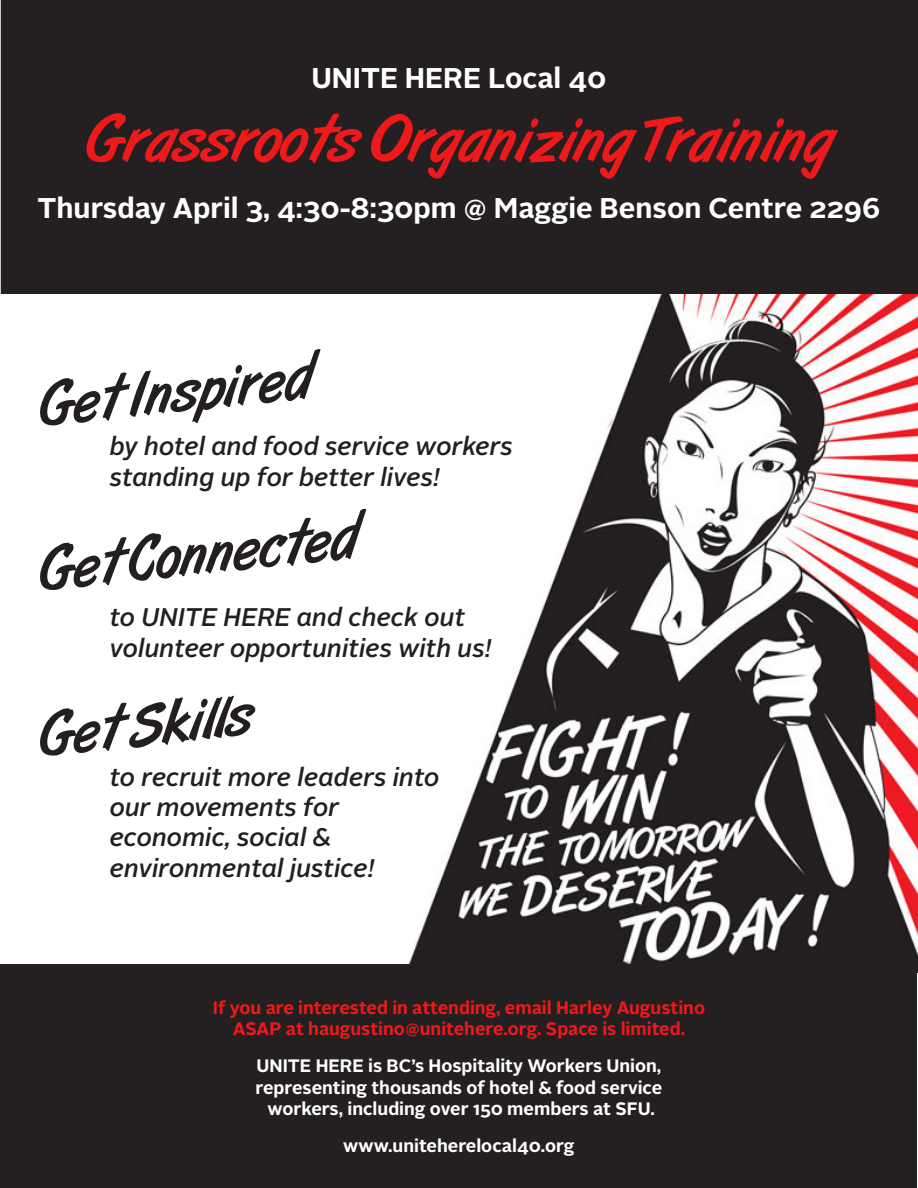
<style>
.page{position:relative;width:918px;height:1188px;background:#fff}
.page>*{position:absolute;margin:0;border:0;box-sizing:border-box;transform-origin:0 0}
.t1{font:64.5px "Art Brush";color:#ee191b}
.t2{font:60px "Art Brush";color:#231f20}
.t3{font:700 28.5px "Alright Sans";color:#fff}
.t4{font:italic 500 25.5px/30.6px "Alright Sans";color:#231f20}
.t5{font:700 18px "Alright Sans";color:#fff}
.t6{font:700 18px/21.6px "Alright Sans";color:#ee191b;text-align:center}
</style>
<div class="page">
<img style="left:409px;top:294px;width:509px;height:679px">
<div style="left:1px;top:964px;width:916px;height:224px;background:#242021"></div>
<div style="left:7px;top:6px;width:905px;height:282px;background:#242021"></div>
<div style="left:1px;top:0;width:917px;height:294px;border:12px solid #242021"></div>
<p class="t3" style="left:311px;top:58px;width:297px">UNITE HERE Local 40</p>
<p class="t1" style="left:87px;top:104px;width:746px">Grassroots Organizing Training</p>
<p class="t3" style="left:38px;top:188px;width:844px">Thursday April 3, 4:30-8:30pm @ Maggie Benson Centre 2296</p>
<p class="t2" style="left:36px;top:373px;width:274px;rotate:-6deg">Get Inspired</p>
<p class="t4" style="left:110px;top:431px;width:405px">by hotel and food service workers standing up for better lives!</p>
<p class="t2" style="left:36px;top:538px;width:320px;rotate:-6deg">Get Connected</p>
<p class="t4" style="left:110px;top:602px;width:384px">to UNITE HERE and check out volunteer opportunities with us!</p>
<p class="t2" style="left:36px;top:703px;width:215px;rotate:-6deg">Get Skills</p>
<p class="t4" style="left:110px;top:762px;width:331px">to recruit more leaders into</p>
<p class="t4" style="left:110px;top:792px;width:231px">our movements for</p>
<p class="t4" style="left:110px;top:822px;width:223px">economic, social &amp;</p>
<p class="t4" style="left:110px;top:853px;width:267px">environmental justice!</p>
<p class="t6" style="left:213px;top:997px;width:494px">If you are interested in attending, email Harley Augustino<br>ASAP at haugustino@unitehere.org. Space is limited.</p>
<p class="t5" style="left:257px;top:1053px;width:406px">UNITE HERE is BC’s Hospitality Workers Union,</p>
<p class="t5" style="left:256px;top:1075px;width:408px">representing thousands of hotel &amp; food service</p>
<p class="t5" style="left:267px;top:1096px;width:389px">workers, including over 150 members at SFU.</p>
<p class="t5" style="left:343px;top:1133px;width:233px">www.uniteherelocal40.org</p>
</div>
